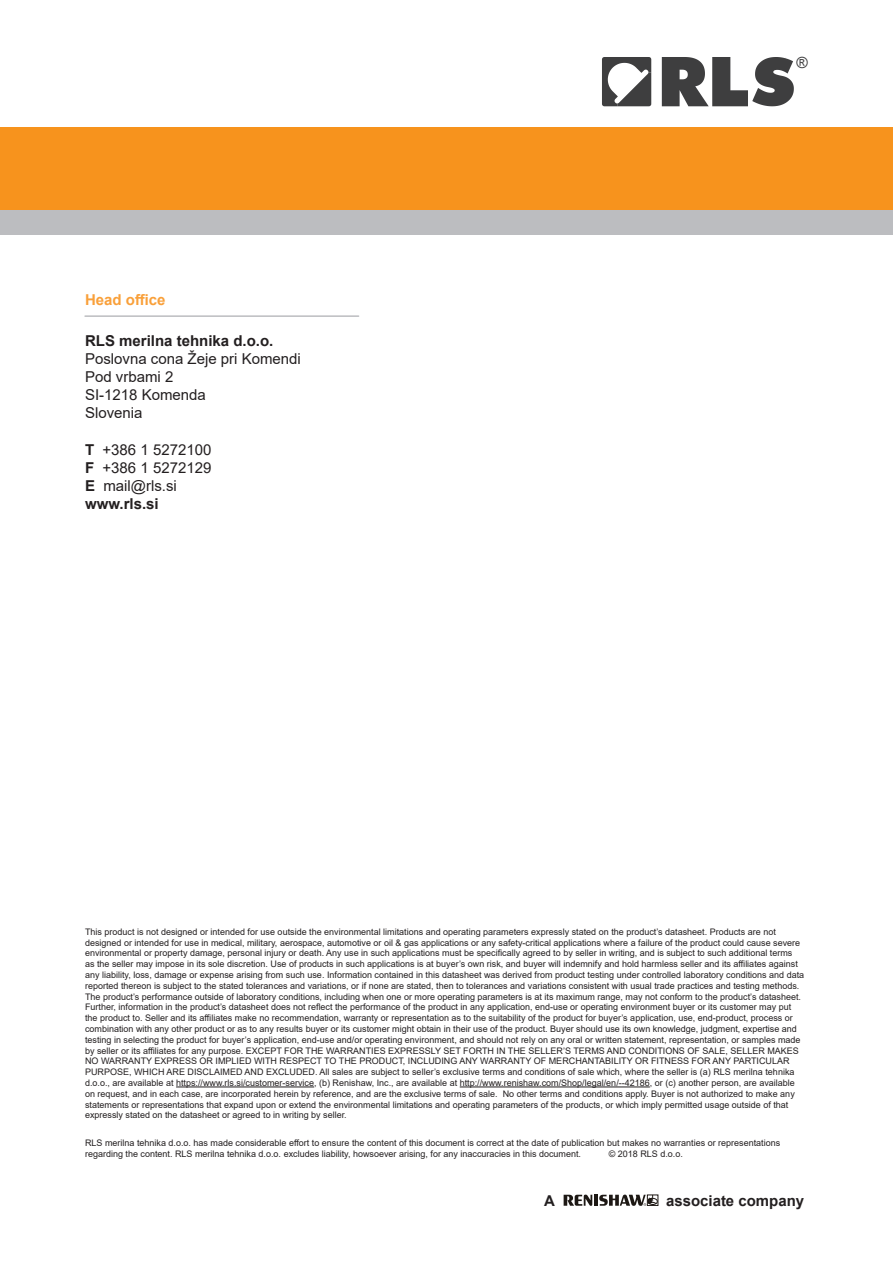
<style>
.page{position:relative;width:893px;height:1263px;background:#fff}
.page>*{position:absolute;margin:0;border:0;box-sizing:border-box;transform-origin:0 0}
.t1{font:15.45px "Arial";color:#3e3e3f}
.t2{font:15px/18px "Arial";color:#231f20}
.t3{font:700 15px "Arial";color:#231f20}
.t4{font:700 15px "Arial";color:#f9a03a}
.t5{font:9px/10.8px "Arial";color:#231f20}
.s1{font-weight:700}
</style>
<div class="page">
<div style="left:0;top:128px;width:893px;height:83px;background:#f7931d"></div>
<div style="left:0;top:211px;width:893px;height:24px;background:#bcbdc0"></div>
<svg style="left:662px;top:57px;width:132px;height:49px"></svg>
<svg style="left:602px;top:57px;width:49px;height:49px"></svg>
<svg style="left:564px;top:1194px;width:28px;height:12px"></svg>
<hr style="left:594px;top:1195px;width:4px;height:11px;background:#1d1814">
<svg style="left:599px;top:1194px;width:59px;height:12px"></svg>
<hr style="left:176px;top:1086px;width:138px;height:1px;background:#231f20">
<hr style="left:460px;top:1086px;width:190px;height:1px;background:#231f20">
<hr style="left:85px;top:315px;width:274px;height:2px;background:#bcbdc0">
<h2 class="t4" style="left:85px;top:289px;width:82px">Head office</h2>
<h2 class="t3" style="left:85px;top:330px;width:190px">RLS merilna tehnika d.o.o.</h2>
<h2 class="t2" style="left:85px;top:350px;width:217px">Poslovna cona Žeje pri Komendi<br>Pod vrbami 2<br>SI-1218 Komenda<br>Slovenia</h2>
<h2 class="t2" style="left:85px;top:440px;width:128px"><span class="s1">T</span> +386 1 5272100<br><span class="s1">F</span> +386 1 5272129<br><span class="s1">E</span> mail@rls.si <span class="s1">www.rls.si</span></h2>
<h1 class="t1" style="left:796px;top:53px;width:13px">®</h1>
<p class="t5" style="left:85px;top:926px;width:721px">This product is not designed or intended for use outside the environmental limitations and operating parameters expressly stated on the product’s datasheet. Products are not designed or intended for use in medical, military, aerospace, automotive or oil &amp; gas applications or any safety-critical applications where a failure of the product could cause severe environmental or property damage, personal injury or death. Any use in such applications must be specifically agreed to by seller in writing, and is subject to such additional terms<br>as the seller may impose in its sole discretion. Use of products in such applications is at buyer’s own risk, and buyer will indemnify and hold harmless seller and its affiliates against any liability, loss, damage or expense arising from such use. Information contained in this datasheet was derived from product testing under controlled laboratory conditions and data reported thereon is subject to the stated tolerances and variations, or if none are stated, then to tolerances and variations consistent with usual trade practices and testing methods.<br>The product’s performance outside of laboratory conditions, including when one or more operating parameters is at its maximum range, may not conform to the product’s datasheet.<br>Further, information in the product’s datasheet does not reflect the performance of the product in any application, end-use or operating environment buyer or its customer may put the product to. Seller and its affiliates make no recommendation, warranty or representation as to the suitability of the product for buyer’s application, use, end-product, process or combination with any other product or as to any results buyer or its customer might obtain in their use of the product. Buyer should use its own knowledge, judgment, expertise and testing in selecting the product for buyer’s application, end-use and/or operating environment, and should not rely on any oral or written statement, representation, or samples made by seller or its affiliates for any purpose. EXCEPT FOR THE WARRANTIES EXPRESSLY SET FORTH IN THE SELLER’S TERMS AND CONDITIONS OF SALE, SELLER MAKES NO WARRANTY EXPRESS OR IMPLIED WITH RESPECT TO THE PRODUCT, INCLUDING ANY WARRANTY OF MERCHANTABILITY OR FITNESS FOR ANY PARTICULAR PURPOSE, WHICH ARE DISCLAIMED AND EXCLUDED. All sales are subject to seller’s exclusive terms and conditions of sale which, where the seller is (a) RLS merilna tehnika d.o.o., are available at https://www.rls.si/customer-service, (b) Renishaw, Inc., are available at http://www.renishaw.com/Shop/legal/en/--42186, or (c) another person, are available on request, and in each case, are incorporated herein by reference, and are the exclusive terms of sale. No other terms and conditions apply. Buyer is not authorized to make any statements or representations that expand upon or extend the environmental limitations and operating parameters of the products, or which imply permitted usage outside of that expressly stated on the datasheet or agreed to in writing by seller.</p>
<p class="t5" style="left:85px;top:1137px;width:697px">RLS merilna tehnika d.o.o. has made considerable effort to ensure the content of this document is correct at the date of publication but makes no warranties or representations regarding the content. RLS merilna tehnika d.o.o. excludes liability, howsoever arising, for any inaccuracies in this document.</p>
<p class="t5" style="left:609px;top:1148px;width:76px">© 2018 RLS d.o.o.</p>
<h2 class="t3" style="left:544px;top:1191px;width:12px">A</h2>
<h2 class="t3" style="left:666px;top:1191px;width:140px">associate company</h2>
</div>
